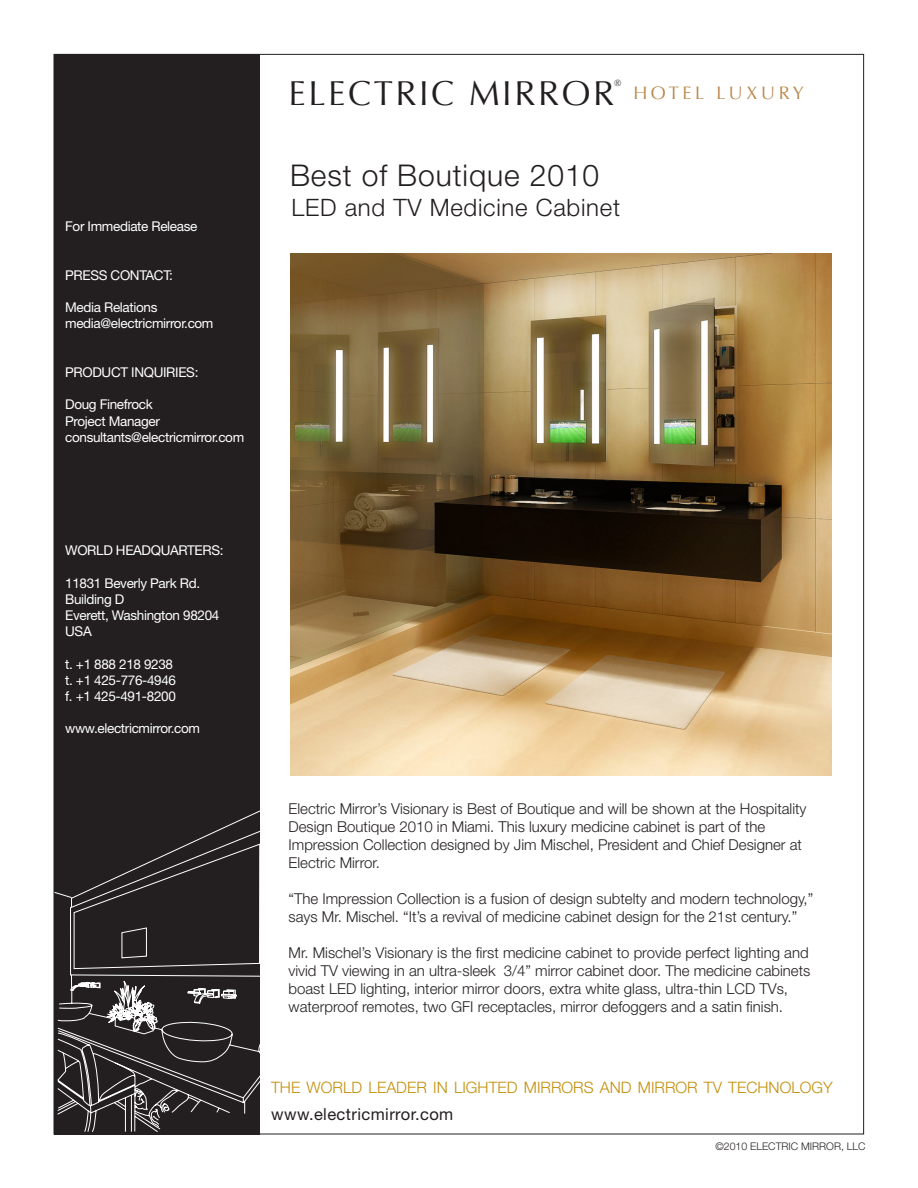
<style>
.page{position:relative;width:918px;height:1188px;background:#fff}
.page>*{position:absolute;margin:0;border:0;box-sizing:border-box;transform-origin:0 0}
.t1{font:34.5px "Optima";letter-spacing:.075em;color:#231f20}
.t2{font:300 30px "Helvetica Neue";letter-spacing:.03em;color:#231f20}
.t3{font:300 24px "Helvetica Neue";letter-spacing:.03em;color:#231f20}
.t4{font:18px "Optima";letter-spacing:.2em;color:#b98747}
.t5{font:16.5px "Helvetica Neue";letter-spacing:.025em;color:#231f20}
.t6{font:300 15.75px "Helvetica Neue";color:#c38f0a}
.t7{font:300 15px/18px "Helvetica Neue";color:#231f20}
.t8{font:13.5px "Helvetica Neue";letter-spacing:-.025em;color:#fff}
.t9{font:300 10.5px "Helvetica Neue";color:#231f20}
.t10{font:9px "Optima";color:#231f20}
</style>
<div class="page">
<div style="left:54px;top:54px;width:205px;height:1081px;background:#231f20"></div>
<svg style="left:56px;top:794px;width:241px;height:341px"></svg>
<img style="left:290px;top:253px;width:542px;height:522px">
<p class="t8" style="left:65px;top:218px;width:134px">For Immediate Release</p>
<p class="t8" style="left:65px;top:267px;width:109px">PRESS CONTACT:</p>
<p class="t8" style="left:65px;top:299px;width:94px">Media Relations</p>
<p class="t8" style="left:65px;top:315px;width:150px">media@electricmirror.com</p>
<p class="t8" style="left:65px;top:364px;width:135px">PRODUCT INQUIRIES:</p>
<p class="t8" style="left:65px;top:396px;width:89px">Doug Finefrock</p>
<p class="t8" style="left:65px;top:413px;width:96px">Project Manager</p>
<p class="t8" style="left:65px;top:429px;width:181px">consultants@electricmirror.com</p>
<p class="t10" style="left:615px;top:78px;width:8px">®</p>
<p class="t1" style="left:289px;top:74px;width:327px">ELECTRIC MIRROR</p>
<p class="t4" style="left:633px;top:83px;width:172px">HOTEL LUXURY</p>
<p class="t2" style="left:290px;top:157px;width:311px">Best of Boutique 2010</p>
<p class="t3" style="left:292px;top:192px;width:330px">LED and TV Medicine Cabinet</p>
<p class="t8" style="left:65px;top:542px;width:160px">WORLD HEADQUARTERS:</p>
<p class="t8" style="left:65px;top:575px;width:136px">11831 Beverly Park Rd.</p>
<p class="t8" style="left:65px;top:591px;width:61px">Building D</p>
<p class="t8" style="left:65px;top:607px;width:156px">Everett, Washington 98204</p>
<p class="t8" style="left:65px;top:623px;width:28px">USA</p>
<p class="t8" style="left:65px;top:656px;width:109px">t. +1 888 218 9238</p>
<p class="t8" style="left:65px;top:672px;width:112px">t. +1 425-776-4946</p>
<p class="t8" style="left:65px;top:688px;width:112px">f. +1 425-491-8200</p>
<p class="t8" style="left:65px;top:720px;width:136px">www.electricmirror.com</p>
<p class="t7" style="left:289px;top:800px;width:519px">Electric Mirror’s Visionary is Best of Boutique and will be shown at the Hospitality Design Boutique 2010 in Miami. This luxury medicine cabinet is part of the Impression Collection designed by Jim Mischel, President and Chief Designer at Electric Mirror.</p>
<p class="t7" style="left:289px;top:890px;width:526px">“The Impression Collection is a fusion of design subtelty and modern technology,” says Mr. Mischel. “It’s a revival of medicine cabinet design for the 21st century.”</p>
<p class="t7" style="left:289px;top:944px;width:523px">Mr. Mischel’s Visionary is the first medicine cabinet to provide perfect lighting and vivid TV viewing in an ultra-sleek 3/4” mirror cabinet door. The medicine cabinets boast LED lighting, interior mirror doors, extra white glass, ultra-thin LCD TVs, waterproof remotes, two GFI receptacles, mirror defoggers and a satin finish.</p>
<p class="t6" style="left:271px;top:1078px;width:563px">THE WORLD LEADER IN LIGHTED MIRRORS AND MIRROR TV TECHNOLOGY</p>
<p class="t5" style="left:271px;top:1104px;width:184px">www.electricmirror.com</p>
<p class="t9" style="left:716px;top:1139px;width:152px">©2010 ELECTRIC MIRROR, LLC</p>
</div>
